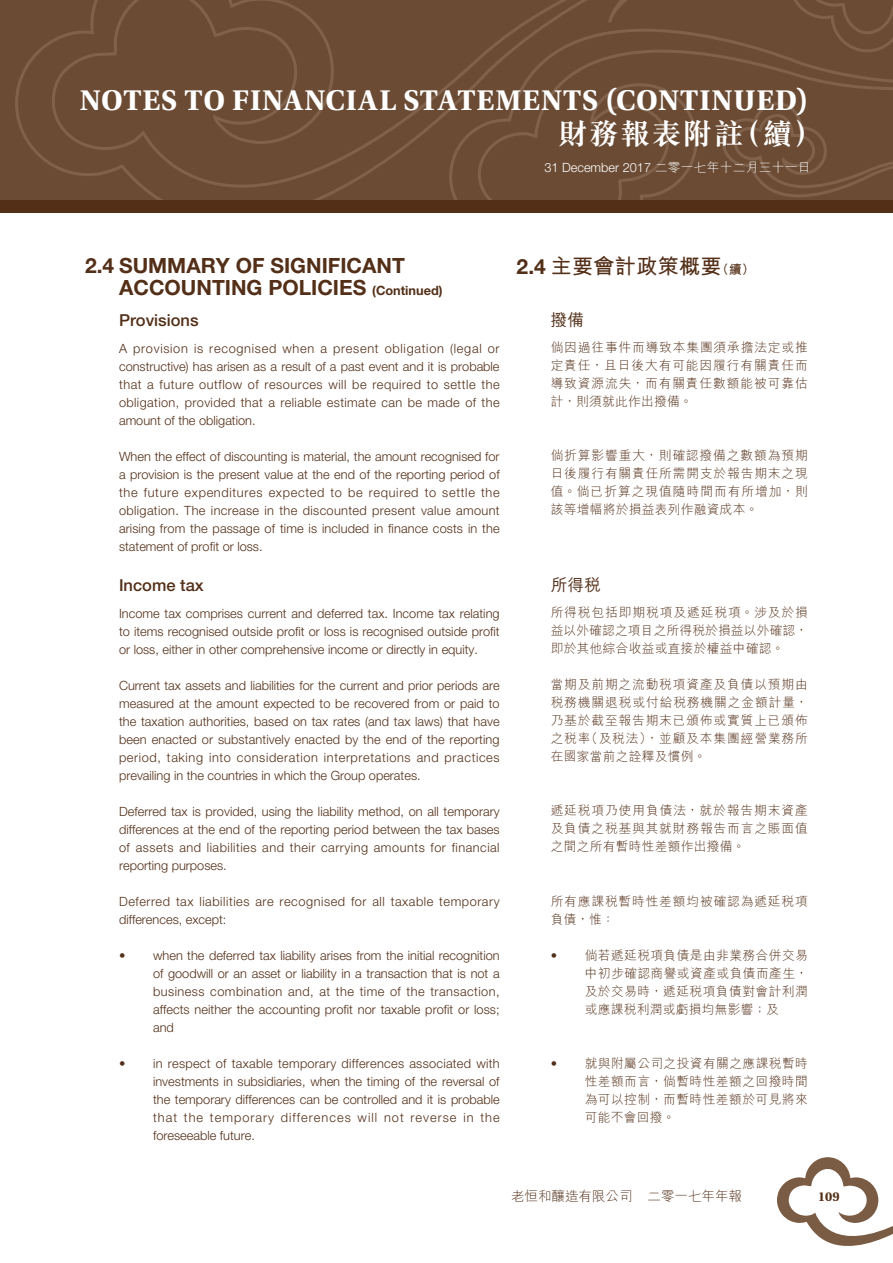
<style>
.page{position:relative;width:893px;height:1263px;background:#fff}
.page>*{position:absolute;margin:0;border:0;box-sizing:border-box;transform-origin:0 0}
.t1{font:700 30px "Utopia Std";letter-spacing:.025em;color:#fff}
.t2{font:700 30px "M Sung HK";letter-spacing:.04em;color:#fff}
._01_H1_E{font:700 21px/22.5px "Helvetica Neue LT Std";color:#532f18}
._001_H1_C{font:700 21px "M Hei HK";letter-spacing:.02em;color:#532f18}
._02_H2_E{font:500 16.5px "Helvetica Neue LT Std";color:#532f18}
._002_H2_C{font:500 16.5px "M Hei HK";color:#532f18}
.t3{font:300 13.5px "M Hei HK";color:#532f18}
.t4{font:700 13.5px "Utopia Std";color:#532f18}
._00_txt_E{font:300 12.75px/18px "Helvetica Neue LT Std";letter-spacing:.005em;color:#532f18;text-align:justify}
._000_txt_C{font:300 12.75px/18px "M Hei HK";letter-spacing:.035em;color:#532f18;text-align:justify}
._00_txt_E-2{font:300 12.75px/18px "Helvetica Neue LT Std";letter-spacing:.045em;color:#532f18}
.t5{font:300 12.75px "Helvetica Neue LT Std";color:#fff}
._000_txt_C-2{font:300 12.75px/18px "M Hei HK";letter-spacing:.065em;color:#532f18}
.s1{font-family:"M Hei HK"}
.s2{font-size:12.75px}
.s3{font-family:"Helvetica Neue LT Std"}
</style>
<div class="page">
<svg style="left:777px;top:1157px;width:116px;height:89px"></svg>
<div style="left:15px;top:0;width:593px;height:200px;background:#6b4b33"></div>
<svg style="left:449px;top:29px;width:444px;height:171px;background:#6c4d35"></svg>
<svg style="left:722px;top:102px;width:171px;height:95px;background:#6d4e36"></svg>
<svg style="left:608px;top:0;width:285px;height:52px;background:#6c4d35"></svg>
<div style="left:0;top:200px;width:893px;height:13px;background:#532f18"></div>
<h1 class="t1" style="left:80px;top:83px;width:729px">NOTES TO FINANCIAL STATEMENTS (CONTINUED)</h1>
<h1 class="t2" style="left:558px;top:118px;width:267px">財務報表附註（續）</h1>
<p class="t5" style="left:544px;top:160px;width:268px">31 December 2017 <span class="s1">二零一七年十二月三十一日</span></p>
<p class="_01_H1_E" style="left:119px;top:253px;width:325px;text-indent:-34px">2.4 SUMMARY OF SIGNIFICANT<br>ACCOUNTING POLICIES <span class="s2">(Continued)</span></p>
<p class="_02_H2_E" style="left:119px;top:310px;width:81px">Provisions</p>
<p class="_00_txt_E" style="left:119px;top:339px;width:382px">A provision is recognised when a present obligation (legal or constructive) has arisen as a result of a past event and it is probable that a future outflow of resources will be required to settle the obligation, provided that a reliable estimate can be made of the amount of the obligation.</p>
<p class="_00_txt_E" style="left:119px;top:447px;width:382px">When the effect of discounting is material, the amount recognised for a provision is the present value at the end of the reporting period of the future expenditures expected to be required to settle the obligation. The increase in the discounted present value amount arising from the passage of time is included in finance costs in the statement of profit or loss.</p>
<p class="_02_H2_E" style="left:119px;top:575px;width:86px">Income tax</p>
<p class="_00_txt_E" style="left:119px;top:604px;width:382px">Income tax comprises current and deferred tax. Income tax relating to items recognised outside profit or loss is recognised outside profit or loss, either in other comprehensive income or directly in equity.</p>
<p class="_00_txt_E" style="left:119px;top:676px;width:382px">Current tax assets and liabilities for the current and prior periods are measured at the amount expected to be recovered from or paid to the taxation authorities, based on tax rates (and tax laws) that have been enacted or substantively enacted by the end of the reporting period, taking into consideration interpretations and practices prevailing in the countries in which the Group operates.</p>
<p class="_00_txt_E" style="left:119px;top:802px;width:382px">Deferred tax is provided, using the liability method, on all temporary differences at the end of the reporting period between the tax bases of assets and liabilities and their carrying amounts for financial reporting purposes.</p>
<p class="_00_txt_E-2" style="left:119px;top:892px;width:382px">Deferred tax liabilities are recognised for all taxable temporary differences, except:</p>
<p class="_00_txt_E" style="left:153px;top:946px;width:348px;text-indent:-34px">• when the deferred tax liability arises from the initial recognition of goodwill or an asset or liability in a transaction that is not a business combination and, at the time of the transaction, affects neither the accounting profit nor taxable profit or loss; and</p>
<p class="_00_txt_E" style="left:153px;top:1054px;width:348px;text-indent:-34px">• in respect of taxable temporary differences associated with investments in subsidiaries, when the timing of the reversal of the temporary differences can be controlled and it is probable that the temporary differences will not reverse in the foreseeable future.</p>
<p class="_001_H1_C" style="left:517px;top:251px;width:239px"><span class="s3">2.4</span> 主要會計政策概要<span class="s2">（續）</span></p>
<p class="_002_H2_C" style="left:551px;top:308px;width:35px">撥備</p>
<p class="_000_txt_C" style="left:551px;top:339px;width:259px">倘因過往事件而導致本集團須承擔法定或推定責任，且日後大有可能因履行有關責任而導致資源流失，而有關責任數額能被可靠估計，則須就此作出撥備。</p>
<p class="_000_txt_C" style="left:551px;top:447px;width:259px">倘折算影響重大，則確認撥備之數額為預期日後履行有關責任所需開支於報告期末之現值。倘已折算之現值隨時間而有所增加，則該等增幅將於損益表列作融資成本。</p>
<p class="_002_H2_C" style="left:551px;top:573px;width:52px">所得稅</p>
<p class="_000_txt_C" style="left:551px;top:604px;width:259px">所得稅包括即期稅項及遞延稅項。涉及於損益以外確認之項目之所得稅於損益以外確認，即於其他綜合收益或直接於權益中確認。</p>
<p class="_000_txt_C" style="left:551px;top:676px;width:259px">當期及前期之流動稅項資產及負債以預期由稅務機關退稅或付給稅務機關之金額計量，乃基於截至報告期末已頒佈或實質上已頒佈之稅率（及稅法），並顧及本集團經營業務所在國家當前之詮釋及慣例。</p>
<p class="_000_txt_C" style="left:551px;top:802px;width:259px">遞延稅項乃使用負債法，就於報告期末資產及負債之稅基與其就財務報告而言之賬面值之間之所有暫時性差額作出撥備。</p>
<p class="_000_txt_C-2" style="left:551px;top:892px;width:259px">所有應課稅暫時性差額均被確認為遞延稅項負債，惟：</p>
<p class="_000_txt_C" style="left:585px;top:946px;width:225px;text-indent:-34px"><span class="s3">•</span> 倘若遞延稅項負債是由非業務合併交易中初步確認商譽或資產或負債而產生，及於交易時，遞延稅項負債對會計利潤或應課稅利潤或虧損均無影響；及</p>
<p class="_000_txt_C" style="left:585px;top:1054px;width:225px;text-indent:-34px"><span class="s3">•</span> 就與附屬公司之投資有關之應課稅暫時性差額而言，倘暫時性差額之回撥時間為可以控制，而暫時性差額於可見將來可能不會回撥。</p>
<p class="t3" style="left:511px;top:1189px;width:233px">老恒和釀造有限公司 二零一七年年報</p>
<p class="t4" style="left:818px;top:1188px;width:23px">109</p>
</div>
